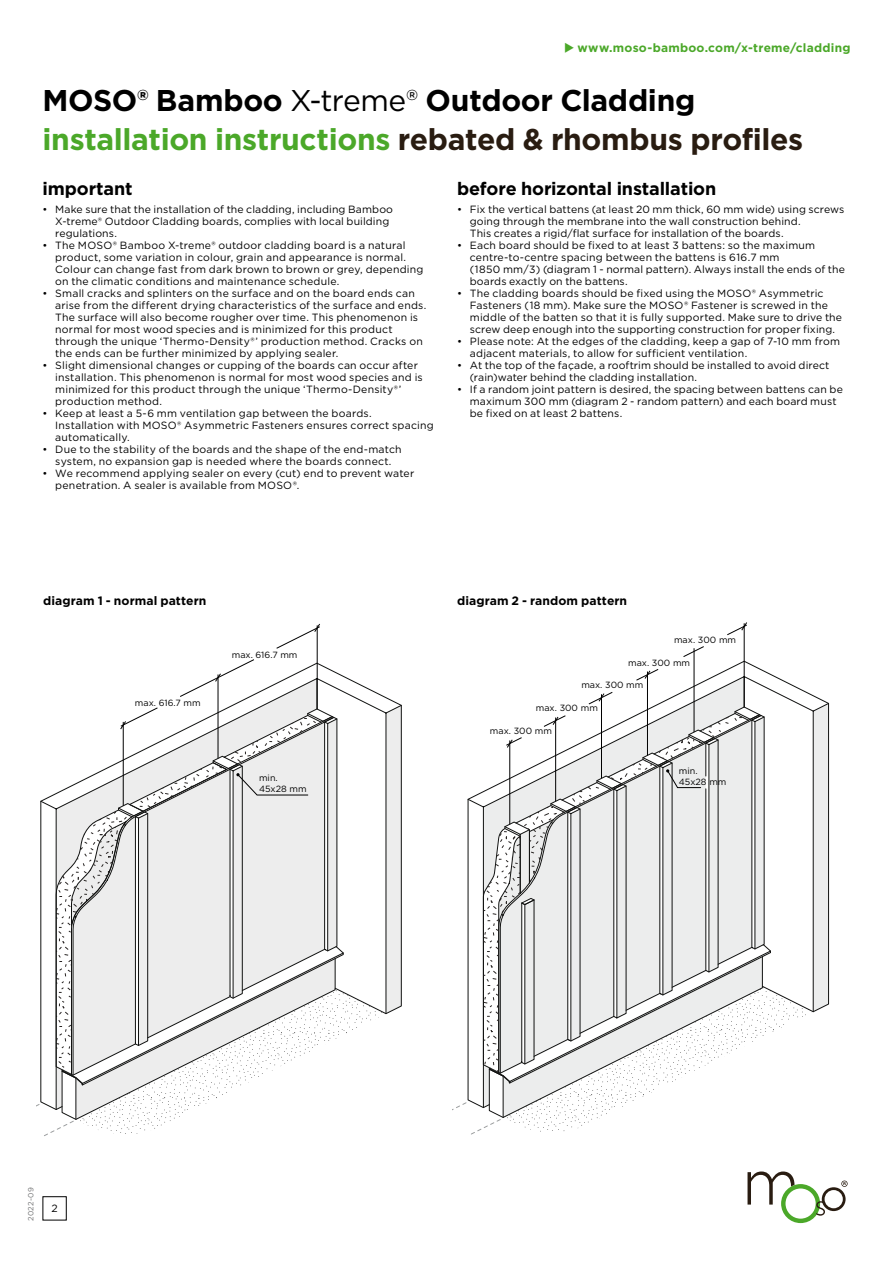
<style>
.page{position:relative;width:893px;height:1263px;background:#fff}
.page>*{position:absolute;margin:0;border:0;box-sizing:border-box;transform-origin:0 0}
.t1{font:700 30px/39px "Gotham";letter-spacing:-.01em;color:#000}
.t2{font:700 18px "Gotham";letter-spacing:-.01em;color:#000}
.t3{font:700 12.15px "Gotham";letter-spacing:.01em;color:#000}
.t4{font:700 12px "Gotham";letter-spacing:.02em;color:#4ba829}
.t5{font:10.5px/12px "Gotham";letter-spacing:.015em;color:#000}
.t6{font:9px/10.8px "Gotham";color:#000}
.t7{font:7.5px "Gotham";letter-spacing:.03em;color:#707172}
.s1{font-weight:400}
.s2{color:#4ba829}
.s3{color:#291c11}
</style>
<div class="page">
<svg style="left:683px;top:660px;width:146px;height:353px"></svg>
<svg style="left:771px;top:986px;width:42px;height:46px"></svg>
<hr style="left:647px;top:671px;width:1px;height:84px;background:#000">
<hr style="left:744px;top:623px;width:1px;height:84px;background:#000">
<svg style="left:727px;top:622px;width:20px;height:14px"></svg>
<svg style="left:683px;top:646px;width:21px;height:11px"></svg>
<hr style="left:694px;top:648px;width:1px;height:84px;background:#000">
<svg style="left:636px;top:669px;width:23px;height:12px"></svg>
<svg style="left:453px;top:691px;width:318px;height:444px"></svg>
<svg style="left:217px;top:662px;width:185px;height:352px"></svg>
<svg style="left:344px;top:988px;width:42px;height:45px"></svg>
<hr style="left:218px;top:674px;width:1px;height:84px;background:#000">
<hr style="left:317px;top:625px;width:1px;height:84px;background:#000">
<svg style="left:180px;top:659px;width:75px;height:38px"></svg>
<svg style="left:276px;top:623px;width:44px;height:26px"></svg>
<svg style="left:36px;top:707px;width:308px;height:429px"></svg>
<div style="left:43px;top:1196px;width:24px;height:24px;border:1px solid #000"></div>
<svg style="left:747px;top:1171px;width:101px;height:52px"></svg>
<p class="t4" style="left:578px;top:40px;width:274px">www.moso-bamboo.com/x-treme/cladding</p>
<h1 class="t1" style="left:43px;top:81px;width:762px">MOSO® Bamboo <span class="s1">X-treme®</span> Outdoor Cladding <span class="s2">installation instructions</span> <span class="s3">rebated &amp; rhombus profiles</span></h1>
<h2 class="t2" style="left:43px;top:177px;width:92px">important</h2>
<p class="t5" style="left:55px;top:203px;width:339px;text-indent:-13px">• Make sure that the installation of the cladding, including Bamboo<br>X-treme® Outdoor Cladding boards, complies with local building regulations.</p>
<p class="t5" style="left:55px;top:239px;width:370px;text-indent:-13px">• The MOSO® Bamboo X-treme® outdoor cladding board is a natural product, some variation in colour, grain and appearance is normal.<br>Colour can change fast from dark brown to brown or grey, depending on the climatic conditions and maintenance schedule.</p>
<p class="t5" style="left:55px;top:287px;width:373px;text-indent:-13px">• Small cracks and splinters on the surface and on the board ends can arise from the different drying characteristics of the surface and ends.<br>The surface will also become rougher over time. This phenomenon is normal for most wood species and is minimized for this product through the unique ‘Thermo-Density®’ production method. Cracks on the ends can be further minimized by applying sealer.</p>
<p class="t5" style="left:55px;top:359px;width:369px;text-indent:-13px">• Slight dimensional changes or cupping of the boards can occur after installation. This phenomenon is normal for most wood species and is minimized for this product through the unique ‘Thermo-Density®’ production method.</p>
<p class="t5" style="left:55px;top:407px;width:380px;text-indent:-13px">• Keep at least a 5-6 mm ventilation gap between the boards.<br>Installation with MOSO® Asymmetric Fasteners ensures correct spacing automatically.</p>
<p class="t5" style="left:43px;top:443px;width:361px;text-align:center">• Due to the stability of the boards and the shape of the end-match system, no expansion gap is needed where the boards connect.</p>
<p class="t5" style="left:55px;top:467px;width:361px;text-indent:-13px">• We recommend applying sealer on every (cut) end to prevent water penetration. A sealer is available from MOSO®.</p>
<h2 class="t2" style="left:457px;top:177px;width:261px">before horizontal installation</h2>
<p class="t5" style="left:470px;top:203px;width:376px;text-indent:-13px">• Fix the vertical battens (at least 20 mm thick, 60 mm wide) using screws going through the membrane into the wall construction behind.<br>This creates a rigid/flat surface for installation of the boards.</p>
<p class="t5" style="left:470px;top:239px;width:377px;text-indent:-13px">• Each board should be fixed to at least 3 battens: so the maximum centre-to-centre spacing between the battens is 616.7 mm<br>(1850 mm/3) (diagram 1 - normal pattern). Always install the ends of the boards exactly on the battens.</p>
<p class="t5" style="left:470px;top:287px;width:374px;text-indent:-13px">• The cladding boards should be fixed using the MOSO® Asymmetric Fasteners (18 mm). Make sure the MOSO® Fastener is screwed in the middle of the batten so that it is fully supported. Make sure to drive the screw deep enough into the supporting construction for proper fixing.</p>
<p class="t5" style="left:470px;top:335px;width:372px;text-indent:-13px">• Please note: At the edges of the cladding, keep a gap of 7-10 mm from adjacent materials, to allow for sufficient ventilation.</p>
<p class="t5" style="left:470px;top:359px;width:361px;text-indent:-13px">• At the top of the façade, a rooftrim should be installed to avoid direct (rain)water behind the cladding installation.</p>
<p class="t5" style="left:470px;top:383px;width:374px;text-indent:-13px">• If a random joint pattern is desired, the spacing between battens can be maximum 300 mm (diagram 2 - random pattern) and each board must be fixed on at least 2 battens.</p>
<p class="t3" style="left:43px;top:593px;width:165px">diagram 1 - normal pattern</p>
<p class="t3" style="left:457px;top:593px;width:172px">diagram 2 - random pattern</p>
<p class="t6" style="left:232px;top:649px;width:67px">max. 616.7 mm</p>
<p class="t6" style="left:674px;top:635px;width:64px">max. 300 mm</p>
<p class="t6" style="left:628px;top:657px;width:64px">max. 300 mm</p>
<p class="t6" style="left:135px;top:697px;width:67px">max. 616.7 mm</p>
<p class="t6" style="left:259px;top:772px;width:49px">min.<br>45x28 mm</p>
<p class="t6" style="left:581px;top:680px;width:64px">max. 300 mm</p>
<p class="t6" style="left:536px;top:703px;width:64px">max. 300 mm</p>
<p class="t6" style="left:490px;top:725px;width:64px">max. 300 mm</p>
<p class="t6" style="left:679px;top:765px;width:49px">min.<br>45x28 mm</p>
<p class="t7" style="left:26px;top:1221px;width:35px;rotate:-90deg">2022-09</p>
<p class="t5" style="left:51px;top:1202px;width:8px">2</p>
</div>
